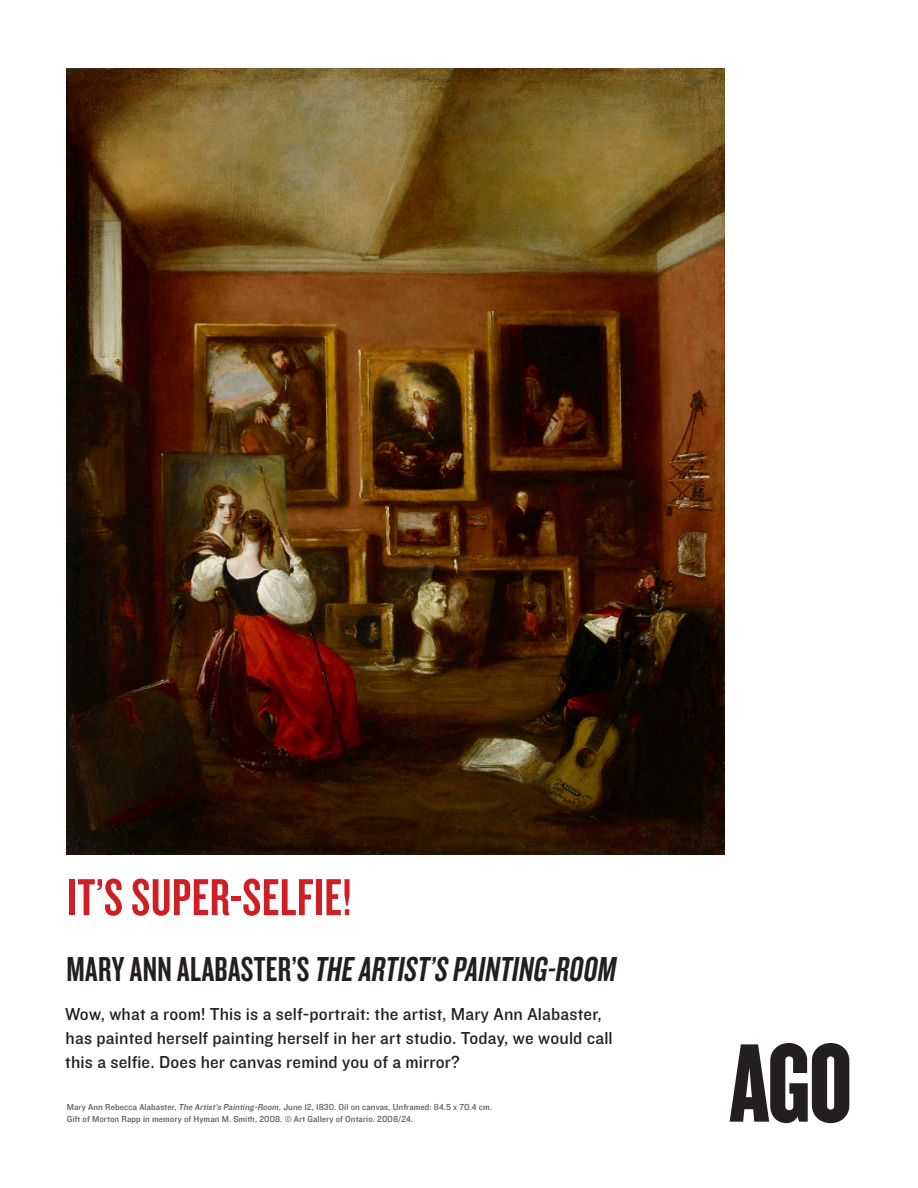
<style>
.page{position:relative;width:918px;height:1188px;background:#fff}
.page>*{position:absolute;margin:0;border:0;box-sizing:border-box;transform-origin:0 0}
._1_head{font:54px "Knockout HTF48 Featherweight";letter-spacing:.01em;color:#cf1e24}
._2_subhead{font:36px "Knockout HTF48 Oblique";letter-spacing:.01em;color:#231f20}
._4_intro_copy{font:18px "AGOKO Text";letter-spacing:.01em;color:#231f20}
._6_caption{font:9px "AGOKO Text";letter-spacing:.01em;color:#57585a}
.s1{font-family:"Knockout HTF48 Featherweight"}
.s2{font-style:italic}
</style>
<div class="page">
<svg style="left:730px;top:1043px;width:119px;height:80px"></svg>
<img style="left:67px;top:68px;width:657px;height:786px">
<h1 class="_1_head" style="left:67px;top:870px;width:286px">IT’S SUPER-SELFIE!</h1>
<h2 class="_2_subhead" style="left:67px;top:951px;width:551px"><span class="s1">MARY ANN ALABASTER’S</span> THE ARTIST’S PAINTING-ROOM</h2>
<h4 class="_4_intro_copy" style="left:65px;top:1005px;width:538px">Wow, what a room! This is a self-portrait: the artist, Mary Ann Alabaster,</h4>
<h4 class="_4_intro_copy" style="left:66px;top:1029px;width:549px">has painted herself painting herself in her art studio. Today, we would call</h4>
<h4 class="_4_intro_copy" style="left:65px;top:1053px;width:396px">this a selfie. Does her canvas remind you of a mirror?</h4>
<h6 class="_6_caption" style="left:67px;top:1102px;width:427px">Mary Ann Rebecca Alabaster, <span class="s2">The Artist’s Painting-Room,</span> June 12, 1830. Oil on canvas, Unframed: 84.5 x 70.4 cm.</h6>
<h6 class="_6_caption" style="left:67px;top:1114px;width:348px">Gift of Morton Rapp in memory of Hyman M. Smith, 2008. © Art Gallery of Ontario. 2008/24.</h6>
</div>
